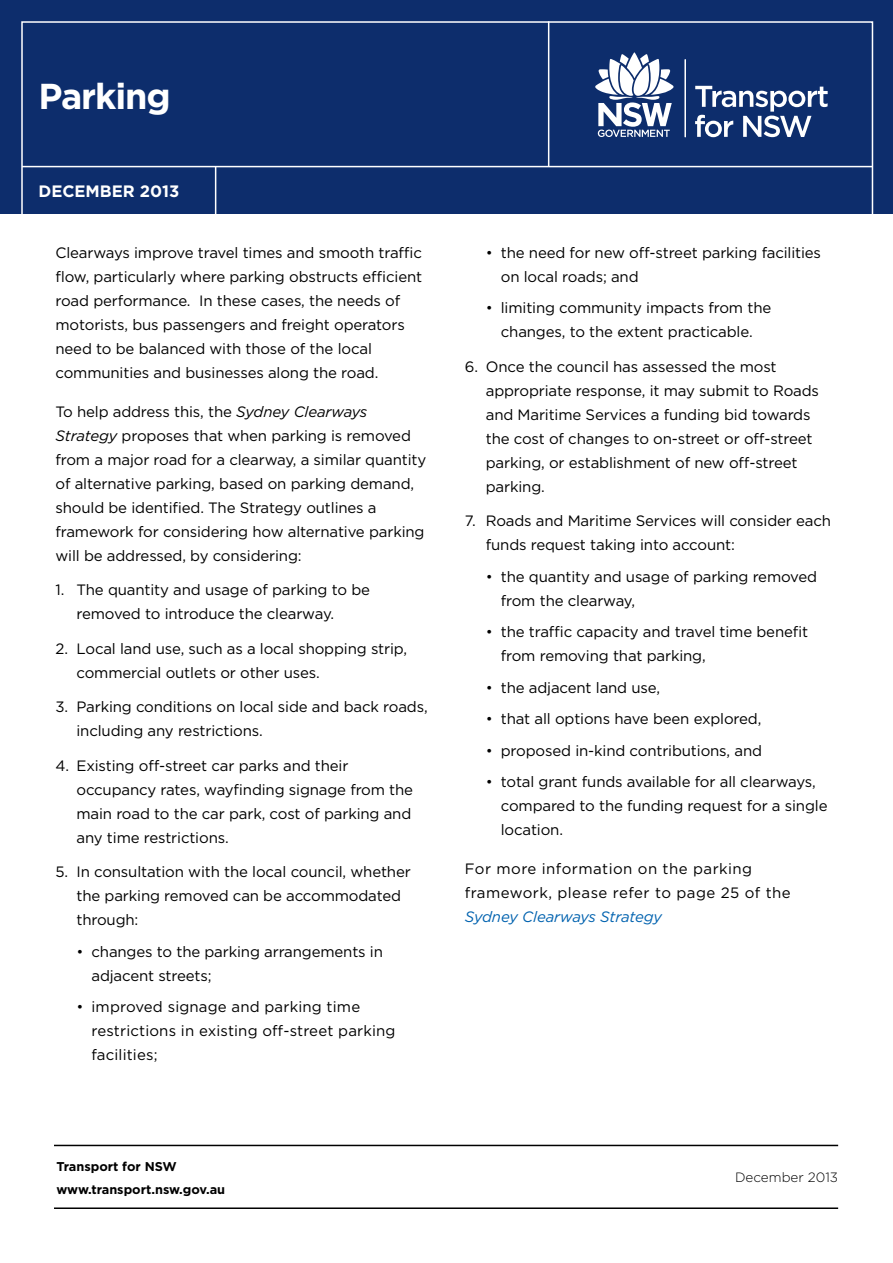
<style>
.page{position:relative;width:893px;height:1263px;background:#fff}
.page>*{position:absolute;margin:0;border:0;box-sizing:border-box;transform-origin:0 0}
.t1{font:700 36px "Gotham";letter-spacing:-.03em;color:#fff}
.t2{font:700 16.5px "Gotham";color:#fff}
.t3{font:15px/24px "Gotham";letter-spacing:-.01em;color:#000}
.t4{font:15px/24px "Gotham";letter-spacing:.01em;color:#000}
.t5{font:15px/24px "Gotham";letter-spacing:.03em;color:#000}
.t6{font:italic 15px "Gotham";letter-spacing:-.015em;color:#0062af}
.t7{font:300 13.5px "Gotham";color:#000}
.t8{font:700 12.75px "Gotham";color:#000}
.s1{font-style:italic}
.s2{font-weight:300}
</style>
<div class="page">
<div style="left:0;top:0;width:893px;height:214px;background:#0d2d6c"></div>
<hr style="left:548px;top:21px;width:1px;height:146px;background:#fff">
<hr style="left:22px;top:166px;width:850px;height:1px;background:#fff">
<hr style="left:215px;top:167px;width:1px;height:55px;background:#fff">
<hr style="left:54px;top:1145px;width:784px;height:1px;background:#000">
<hr style="left:54px;top:1207px;width:784px;height:2px;background:#000">
<div style="left:21px;top:21px;width:852px;height:204px;border:2px solid #fff"></div>
<hr style="left:684px;top:59px;width:2px;height:78px;background:#fff">
<svg style="left:595px;top:52px;width:78px;height:85px"></svg>
<svg style="left:695px;top:86px;width:133px;height:51px"></svg>
<h1 class="t1" style="left:38px;top:72px;width:134px">Parking</h1>
<p class="t2" style="left:38px;top:180px;width:142px">DECEMBER 2013</p>
<p class="t3" style="left:56px;top:240px;width:368px">Clearways improve travel times and smooth traffic flow, particularly where parking obstructs efficient road performance. In these cases, the needs of motorists, bus passengers and freight operators need to be balanced with those of the local communities and businesses along the road.</p>
<p class="t3" style="left:56px;top:399px;width:372px">To help address this, the <span class="s1">Sydney Clearways Strategy</span> proposes that when parking is removed from a major road for a clearway, a similar quantity of alternative parking, based on parking demand, should be identified. The Strategy outlines a framework for considering how alternative parking will be addressed, by considering:</p>
<p class="t3" style="left:76px;top:577px;width:295px;text-indent:-21px">1. The quantity and usage of parking to be removed to introduce the clearway.</p>
<p class="t3" style="left:76px;top:636px;width:332px;text-indent:-21px">2. Local land use, such as a local shopping strip, commercial outlets or other uses.</p>
<p class="t3" style="left:76px;top:694px;width:353px;text-indent:-21px">3. Parking conditions on local side and back roads, including any restrictions.</p>
<p class="t3" style="left:76px;top:753px;width:338px;text-indent:-21px">4. Existing off-street car parks and their occupancy rates, wayfinding signage from the main road to the car park, cost of parking and any time restrictions.</p>
<p class="t3" style="left:76px;top:859px;width:336px;text-indent:-21px">5. In consultation with the local council, whether the parking removed can be accommodated through:</p>
<p class="t3" style="left:92px;top:939px;width:293px;text-indent:-15px"><span class="s2">•</span> changes to the parking arrangements in adjacent streets;</p>
<p class="t4" style="left:92px;top:994px;width:306px;text-indent:-15px"><span class="s2">•</span> improved signage and parking time restrictions in existing off-street parking facilities;</p>
<p class="t3" style="left:501px;top:240px;width:322px;text-indent:-15px"><span class="s2">•</span> the need for new off-street parking facilities on local roads; and</p>
<p class="t3" style="left:486px;top:295px;width:287px;text-align:center"><span class="s2">•</span> limiting community impacts from the changes, to the extent practicable.</p>
<p class="t3" style="left:486px;top:354px;width:335px;text-indent:-21px">6. Once the council has assessed the most appropriate response, it may submit to Roads and Maritime Services a funding bid towards the cost of changes to on-street or off-street parking, or establishment of new off-street parking.</p>
<p class="t3" style="left:486px;top:508px;width:347px;text-indent:-21px">7. Roads and Maritime Services will consider each funds request taking into account:</p>
<p class="t3" style="left:501px;top:564px;width:318px;text-indent:-15px"><span class="s2">•</span> the quantity and usage of parking removed from the clearway,</p>
<p class="t3" style="left:501px;top:619px;width:309px;text-indent:-15px"><span class="s2">•</span> the traffic capacity and travel time benefit from removing that parking,</p>
<p class="t3" style="left:486px;top:675px;width:176px"><span class="s2">•</span> the adjacent land use,</p>
<p class="t3" style="left:486px;top:706px;width:277px"><span class="s2">•</span> that all options have been explored,</p>
<p class="t3" style="left:486px;top:738px;width:278px"><span class="s2">•</span> proposed in-kind contributions, and</p>
<p class="t3" style="left:501px;top:769px;width:328px;text-indent:-15px"><span class="s2">•</span> total grant funds available for all clearways, compared to the funding request for a single location.</p>
<p class="t5" style="left:465px;top:856px;width:327px">For more information on the parking framework, please refer to page 25 of the</p>
<p class="t6" style="left:465px;top:907px;width:199px">Sydney Clearways Strategy</p>
<p class="t8" style="left:56px;top:1158px;width:122px">Transport for NSW</p>
<p class="t8" style="left:56px;top:1180px;width:170px">www.transport.nsw.gov.au</p>
<p class="t7" style="left:735px;top:1169px;width:105px">December 2013</p>
</div>
